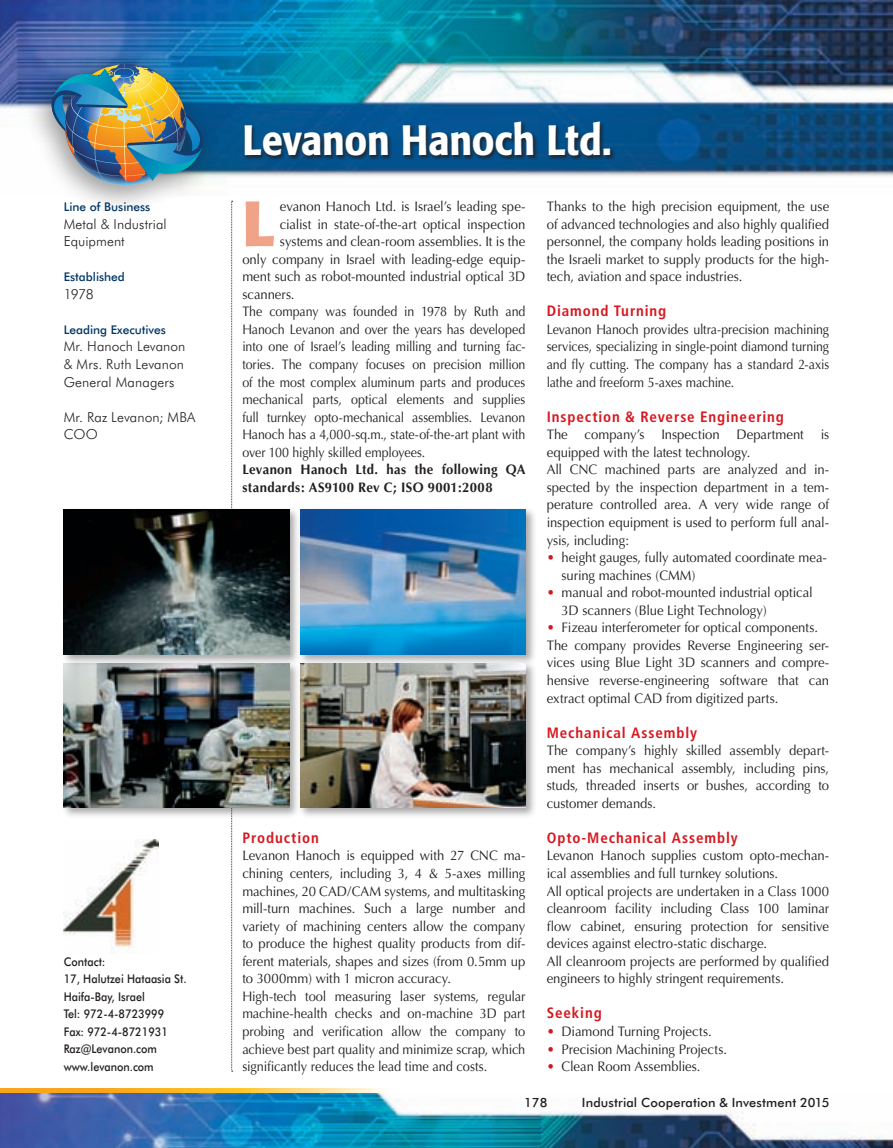
<style>
.page{position:relative;width:893px;height:1148px;background:#fff}
.page>*{position:absolute;margin:0;border:0;box-sizing:border-box;transform-origin:0 0}
.t1{font:700 63.15px "Formata";color:#efa389;scale:.95 1}
.t2{font:500 42px "Formata";letter-spacing:-.01em;color:#fff;scale:.9 1}
.t3{font:700 condensed 15px "Frutiger";letter-spacing:.06em;color:#d7171f}
.t4{font:13.8px/17.5px "Optima";letter-spacing:-.005em;color:#231f20;scale:.95 1}
.t5{font:13.8px/17.5px "Optima";letter-spacing:-.005em;color:#231f20;text-align:justify;scale:.9 1}
.t6{font:300 13.8px/17.5px "Futura BT";letter-spacing:.01em;color:#231f20}
.t7{font:700 13.8px/17.5px "Optima";letter-spacing:.025em;color:#231f20;scale:.95 1}
.t8{font:500 12.75px "Futura BT";letter-spacing:.01em;color:#231f20}
.t9{font:500 12px/17.5px "Futura BT";color:#231f20;scale:.9 1}
.t10{font:500 12px "Futura BT";color:#003667}
.s1{color:#d7171f}
</style>
<div class="page">
<img style="left:0;top:0;width:893px;height:178px">
<img style="left:0;top:1093px;width:893px;height:55px">
<div style="left:21px;top:45px;width:198px;height:169px;background:#231f20;opacity:.45"></div>
<img style="left:46px;top:64px;width:163px;height:123px">
<svg style="left:0;top:1089px;width:383px;height:4px;background:#fbc048"></svg>
<svg style="left:231px;top:201px;width:2px;height:306px"></svg>
<svg style="left:231px;top:820px;width:2px;height:252px"></svg>
<div style="left:297px;top:507px;width:240px;height:159px;background:#231f20;opacity:.4"></div>
<img style="left:300px;top:509px;width:225px;height:145px">
<div style="left:297px;top:660px;width:240px;height:160px;background:#231f20;opacity:.4"></div>
<img style="left:301px;top:663px;width:224px;height:145px">
<div style="left:61px;top:660px;width:240px;height:160px;background:#231f20;opacity:.4"></div>
<img style="left:64px;top:666px;width:225px;height:142px">
<div style="left:61px;top:507px;width:239px;height:159px;background:#231f20;opacity:.4"></div>
<img style="left:64px;top:509px;width:225px;height:145px">
<img style="left:64px;top:839px;width:94px;height:114px">
<div style="left:242px;top:119px;width:373px;height:41px;background:#231f20;opacity:.75"></div>
<p class="t10" style="left:64px;top:200px;width:88px">Line of Business</p>
<p class="t6" style="left:64px;top:215px;width:105px">Metal &amp; Industrial<br>Equipment</p>
<p class="t10" style="left:64px;top:270px;width:63px">Established</p>
<p class="t6" style="left:64px;top:285px;width:32px">1978</p>
<p class="t10" style="left:64px;top:322px;width:104px">Leading Executives</p>
<p class="t6" style="left:64px;top:338px;width:123px;text-align:justify">Mr. Hanoch Levanon &amp; Mrs. Ruth Levanon General Managers</p>
<p class="t6" style="left:64px;top:408px;width:133px">Mr. Raz Levanon; MBA<br>COO</p>
<p class="t9" style="left:64px;top:953px;width:138px">Contact:<br>17, Halutzei Hataasia St.<br>Haifa-Bay, Israel<br>Tel: 972-4-8723999<br>Fax: 972-4-8721931<br>Raz@Levanon.com www.levanon.com</p>
<h2 class="t2" style="left:242px;top:115px;width:412px">Levanon Hanoch Ltd.</h2>
<h1 class="t1" style="left:242px;top:184px;width:36px">L</h1>
<p class="t4" style="left:280px;top:198px;width:260px">evanon Hanoch Ltd. is Israel’s leading spe-</p>
<p class="t4" style="left:280px;top:215px;width:260px">cialist in state-of-the-art optical inspection</p>
<p class="t4" style="left:280px;top:233px;width:260px">systems and clean-room assemblies. It is the</p>
<p class="t4" style="left:242px;top:250px;width:299px">only company in Israel with leading-edge equip-</p>
<p class="t4" style="left:242px;top:268px;width:299px">ment such as robot-mounted industrial optical 3D</p>
<p class="t4" style="left:242px;top:286px;width:57px">scanners.</p>
<p class="t5" style="left:242px;top:303px;width:316px">The company was founded in 1978 by Ruth and</p>
<p class="t5" style="left:242px;top:321px;width:316px">Hanoch Levanon and over the years has developed</p>
<p class="t5" style="left:242px;top:338px;width:316px">into one of Israel’s leading milling and turning fac-</p>
<p class="t5" style="left:242px;top:356px;width:316px">tories. The company focuses on precision million</p>
<p class="t5" style="left:242px;top:373px;width:316px">of the most complex aluminum parts and produces</p>
<p class="t5" style="left:242px;top:391px;width:316px">mechanical parts, optical elements and supplies</p>
<p class="t5" style="left:242px;top:408px;width:316px">full turnkey opto-mechanical assemblies. Levanon</p>
<p class="t5" style="left:242px;top:426px;width:316px">Hanoch has a 4,000-sq.m., state-of-the-art plant with</p>
<p class="t5" style="left:242px;top:444px;width:205px">over 100 highly skilled employees.</p>
<p class="t7" style="left:242px;top:461px;width:299px">Levanon Hanoch Ltd. has the following QA standards: AS9100 Rev C; ISO 9001:2008</p>
<p class="t3" style="left:242px;top:829px;width:78px">Production</p>
<p class="t4" style="left:242px;top:847px;width:299px">Levanon Hanoch is equipped with 27 CNC ma&shy;chining centers, including 3, 4 &amp; 5-axes milling machines, 20 CAD/CAM systems, and multitasking mill-turn machines. Such a large number and variety of machining centers allow the company to produce the highest quality products from dif&shy;ferent materials, shapes and sizes (from 0.5mm up to 3000mm) with 1 micron accuracy.<br>High-tech tool measuring laser systems, regular machine-health checks and on-machine 3D part probing and verification allow the company to achieve best part quality and minimize scrap, which significantly reduces the lead time and costs.</p>
<p class="t4" style="left:547px;top:198px;width:299px;text-align:justify">Thanks to the high precision equipment, the use of advanced technologies and also highly qualified personnel, the company holds leading positions in the Israeli market to supply products for the high&shy;tech, aviation and space industries.</p>
<p class="t3" style="left:547px;top:302px;width:121px">Diamond Turning</p>
<p class="t5" style="left:547px;top:321px;width:315px">Levanon Hanoch provides ultra-precision machining services, specializing in single-point diamond turning and fly cutting. The company has a standard 2-axis lathe and freeform 5-axes machine.</p>
<p class="t3" style="left:547px;top:408px;width:239px">Inspection &amp; Reverse Engineering</p>
<p class="t4" style="left:547px;top:426px;width:299px">The company’s Inspection Department is equipped with the latest technology.<br>All CNC machined parts are analyzed and in&shy;spected by the inspection department in a tem&shy;perature controlled area. A very wide range of inspection equipment is used to perform full anal&shy;ysis, including:</p>
<p class="t4" style="left:562px;top:549px;width:281px;text-indent:-15px"><span class="s1">•</span> height gauges, fully automated coordinate mea&shy;suring machines (CMM)</p>
<p class="t4" style="left:562px;top:584px;width:266px;text-indent:-15px"><span class="s1">•</span> manual and robot-mounted industrial optical<br>3D scanners (Blue Light Technology)</p>
<p class="t4" style="left:547px;top:619px;width:299px"><span class="s1">•</span> Fizeau interferometer for optical components.<br>The company provides Reverse Engineering ser&shy;vices using Blue Light 3D scanners and compre&shy;hensive reverse-engineering software that can extract optimal CAD from digitized parts.</p>
<p class="t3" style="left:547px;top:723px;width:152px">Mechanical Assembly</p>
<p class="t4" style="left:547px;top:742px;width:299px;text-align:justify">The company’s highly skilled assembly depart&shy;ment has mechanical assembly, including pins, studs, threaded inserts or bushes, according to customer demands.</p>
<p class="t3" style="left:547px;top:829px;width:193px">Opto-Mechanical Assembly</p>
<p class="t4" style="left:547px;top:847px;width:299px">Levanon Hanoch supplies custom opto-mechan&shy;ical assemblies and full turnkey solutions.<br>All optical projects are undertaken in a Class 1000 cleanroom facility including Class 100 laminar flow cabinet, ensuring protection for sensitive devices against electro-static discharge.<br>All cleanroom projects are performed by qualified engineers to highly stringent requirements.</p>
<p class="t3" style="left:547px;top:1004px;width:57px">Seeking</p>
<p class="t4" style="left:547px;top:1023px;width:175px"><span class="s1">•</span> Diamond Turning Projects.</p>
<p class="t4" style="left:547px;top:1040px;width:191px"><span class="s1">•</span> Precision Machining Projects.</p>
<p class="t4" style="left:547px;top:1058px;width:163px"><span class="s1">•</span> Clean Room Assemblies.</p>
<p class="t8" style="left:524px;top:1095px;width:25px">178</p>
<p class="t8" style="left:582px;top:1095px;width:249px">Industrial Cooperation &amp; Investment 2015</p>
</div>
